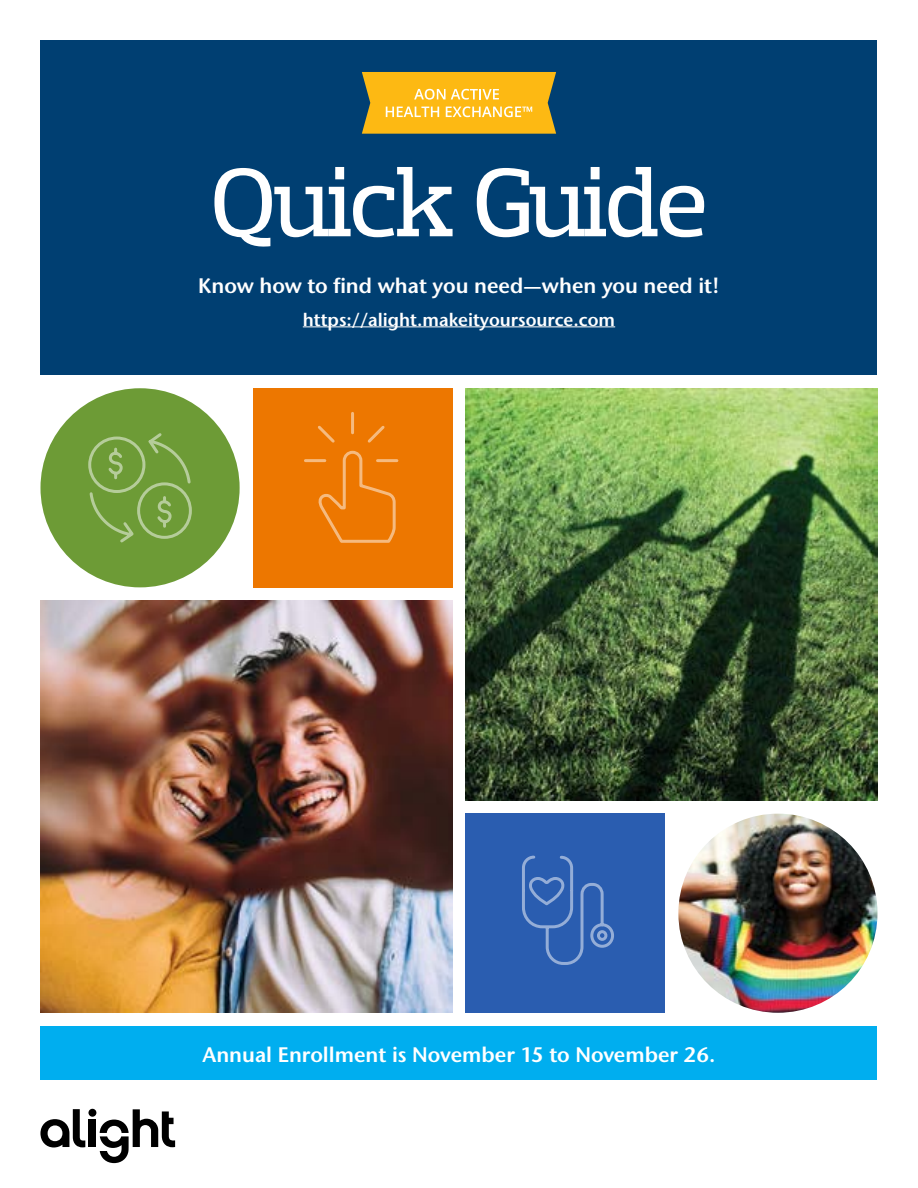
<style>
.page{position:relative;width:918px;height:1188px;background:#fff}
.page>*{position:absolute;margin:0;border:0;box-sizing:border-box;transform-origin:0 0}
.t1{font:500 99px "Prelo Slab";letter-spacing:-.04em;color:#fff}
.t2{font:600 21px "Stone Sans IIITC Pro";color:#fff}
.t3{font:600 18px "Stone Sans IIITC Pro";color:#fff}
</style>
<div class="page">
<img style="left:678px;top:814px;width:200px;height:199px;border-radius:99px">
<div style="left:40px;top:40px;width:838px;height:335px;background:#003f72"></div>
<svg style="left:362px;top:72px;width:194px;height:62px;background:#f1b828"></svg>
<div style="left:40px;top:1026px;width:838px;height:54px;background:#00aeef"></div>
<div style="left:253px;top:388px;width:199px;height:199px;background:#ed7700"></div>
<svg style="left:304px;top:412px;width:95px;height:131px"></svg>
<div style="left:466px;top:814px;width:199px;height:199px;background:#2a5db0"></div>
<svg style="left:522px;top:855px;width:92px;height:110px"></svg>
<img style="left:40px;top:601px;width:412px;height:412px">
<div style="left:40px;top:388px;width:200px;height:199px;background:#6d9b36;border-radius:50%"></div>
<svg style="left:88px;top:433px;width:104px;height:110px"></svg>
<img style="left:466px;top:388px;width:412px;height:412px">
<hr style="left:303px;top:326px;width:312px;height:1px;background:#fff">
<div style="left:88px;top:1109px;width:8px;height:8px;background:#000;border-radius:50%"></div>
<div style="left:89px;top:1120px;width:7px;height:27px;background:#000"></div>
<svg style="left:40px;top:1109px;width:45px;height:38px"></svg>
<svg style="left:100px;top:1109px;width:75px;height:54px"></svg>
<h1 class="t1" style="left:210px;top:142px;width:499px">Quick Guide</h1>
<p class="t2" style="left:198px;top:272px;width:523px">Know how to find what you need—when you need it!</p>
<p class="t3" style="left:303px;top:308px;width:314px">https://alight.makeityoursource.com</p>
<p class="t2" style="left:202px;top:1041px;width:515px">Annual Enrollment is November 15 to November 26.</p>
</div>
